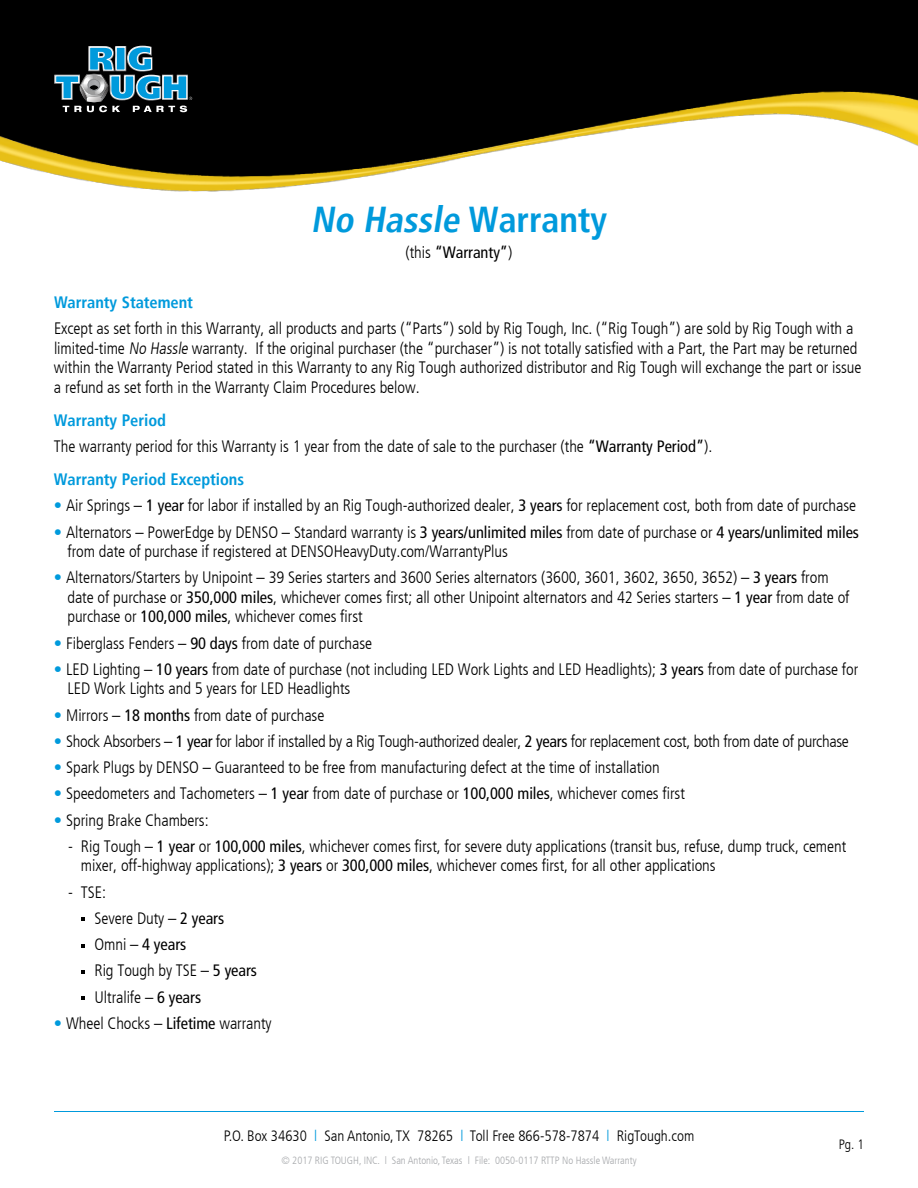
<style>
.page{position:relative;width:918px;height:1188px;background:#fff}
.page>*{position:absolute;margin:0;border:0;box-sizing:border-box;transform-origin:0 0}
.t1{font:italic 700 condensed 36px "Frutiger LT";color:#009adc}
.t2{font:300 condensed 16.5px/19.5px "Frutiger LT";letter-spacing:-.005em;color:#000}
.t3{font:700 condensed 16.5px "Frutiger LT";letter-spacing:-.005em;color:#009adc}
.t4{font:condensed 16.5px "Frutiger LT";letter-spacing:-.005em;color:#000}
.t5{font:300 condensed 15px "Frutiger LT";color:#000}
.t6{font:300 condensed 13.5px "Frutiger LT";color:#000}
.t7{font:300 condensed 10.5px "Frutiger LT";color:#a7a9ac}
.s1{font-style:normal}
.s2{font-weight:300}
.s3{font-weight:700;color:#009adc}
.s4{font-weight:400}
.s5{color:#009adc}
</style>
<div class="page">
<div style="left:0;top:0;width:918px;height:87px;background:#000"></div>
<img style="left:0;top:87px;width:918px;height:105px">
<img style="left:86px;top:44px;width:33px;height:1px">
<img style="left:125px;top:44px;width:31px;height:1px">
<img style="left:53px;top:73px;width:1px;height:31px">
<svg style="left:54px;top:45px;width:138px;height:67px;background:#335665"></svg>
<hr style="left:54px;top:1111px;width:810px;height:1px;background:#009adc">
<svg style="left:81px;top:996px;width:3px;height:4px"></svg>
<h1 class="t1" style="left:311px;top:198px;width:298px">No Hassle <span class="s1">Warranty</span></h1>
<p class="t4" style="left:406px;top:242px;width:108px"><span class="s2">(this</span> “Warranty”<span class="s2">)</span></p>
<p class="t3" style="left:54px;top:293px;width:141px">Warranty Statement</p>
<p class="t2" style="left:54px;top:319px;width:809px">Except as set forth in this Warranty, all products and parts (“Parts”) sold by Rig Tough, Inc. (“Rig Tough”) are sold by Rig Tough with a limited-time No Hassle warranty. If the original purchaser (the “purchaser”) is not totally satisfied with a Part, the Part may be returned within the Warranty Period stated in this Warranty to any Rig Tough authorized distributor and Rig Tough will exchange the part or issue a refund as set forth in the Warranty Claim Procedures below.</p>
<p class="t2" style="left:54px;top:407px;width:660px;line-height:26.2px"><span class="s3">Warranty Period<br></span>The warranty period for this Warranty is 1 year from the date of sale to the purchaser (the <span class="s4">“Warranty Period”</span>).</p>
<p class="t3" style="left:54px;top:470px;width:192px">Warranty Period Exceptions</p>
<p class="t2" style="left:54px;top:496px;width:804px"><span class="s5">•</span> Air Springs – <span class="s4">1 year</span> for labor if installed by an Rig Tough-authorized dealer, <span class="s4">3 years</span> for replacement cost, both from date of purchase</p>
<p class="t2" style="left:67px;top:522px;width:793px;text-indent:-13px"><span class="s5">•</span> Alternators – PowerEdge by DENSO – Standard warranty is <span class="s4">3 years/unlimited miles</span> from date of purchase or <span class="s4">4 years/unlimited miles </span>from date of purchase if registered at DENSOHeavyDuty.com/WarrantyPlus</p>
<p class="t2" style="left:67px;top:568px;width:784px;text-indent:-13px"><span class="s5">•</span> Alternators/Starters by Unipoint – 39 Series starters and 3600 Series alternators (3600, 3601, 3602, 3650, 3652) – <span class="s4">3 years</span> from date of purchase or <span class="s4">350,000 miles</span>, whichever comes first; all other Unipoint alternators and 42 Series starters – <span class="s4">1 year</span> from date of purchase or <span class="s4">100,000 miles</span>, whichever comes first</p>
<p class="t2" style="left:54px;top:633px;width:320px"><span class="s5">•</span> Fiberglass Fenders – <span class="s4">90 days</span> from date of purchase</p>
<p class="t2" style="left:67px;top:660px;width:792px;text-indent:-13px"><span class="s5">•</span> LED Lighting – <span class="s4">10 years</span> from date of purchase (not including LED Work Lights and LED Headlights); <span class="s4">3 years</span> from date of purchase for<br>LED Work Lights and 5 years for LED Headlights</p>
<p class="t2" style="left:54px;top:705px;width:272px"><span class="s5">•</span> Mirrors – <span class="s4">18 months</span> from date of purchase</p>
<p class="t2" style="left:54px;top:732px;width:796px"><span class="s5">•</span> Shock Absorbers – <span class="s4">1 year</span> for labor if installed by a Rig Tough-authorized dealer, <span class="s4">2 years</span> for replacement cost, both from date of purchase</p>
<p class="t2" style="left:54px;top:758px;width:607px"><span class="s5">•</span> Spark Plugs by DENSO – Guaranteed to be free from manufacturing defect at the time of installation</p>
<p class="t2" style="left:54px;top:784px;width:632px"><span class="s5">•</span> Speedometers and Tachometers – <span class="s4">1 year</span> from date of purchase or <span class="s4">100,000 miles</span>, whichever comes first</p>
<p class="t2" style="left:54px;top:810px;width:156px"><span class="s5">•</span> Spring Brake Chambers:</p>
<p class="t2" style="left:81px;top:837px;width:767px;text-indent:-13px">- Rig Tough – <span class="s4">1 year</span> or <span class="s4">100,000 miles</span>, whichever comes first, for severe duty applications (transit bus, refuse, dump truck, cement mixer, off-highway applications); <span class="s4">3 years</span> or <span class="s4">300,000 miles</span>, whichever comes first, for all other applications</p>
<p class="t2" style="left:95px;top:879px;width:164px;line-height:26.2px;text-indent:-26px">- TSE:<br>Severe Duty – <span class="s4">2 years<br></span>Omni – <span class="s4">4 years<br></span>Rig Tough by TSE – <span class="s4">5 years<br></span>Ultralife – <span class="s4">6 years</span></p>
<p class="t2" style="left:54px;top:1014px;width:219px"><span class="s5">•</span> Wheel Chocks – <span class="s4">Lifetime</span> warranty</p>
<p class="t5" style="left:224px;top:1127px;width:472px">P.O. Box 34630 <span class="s5">l</span> San Antonio, TX 78265 <span class="s5">l</span> Toll Free 866-578-7874 <span class="s5">l</span> RigTough.com</p>
<p class="t7" style="left:281px;top:1154px;width:357px">© 2017 RIG TOUGH, INC. l San Antonio, Texas l File: 0050-0117 RTTP No Hassle Warranty</p>
<p class="t6" style="left:839px;top:1137px;width:27px">Pg. 1</p>
</div>
